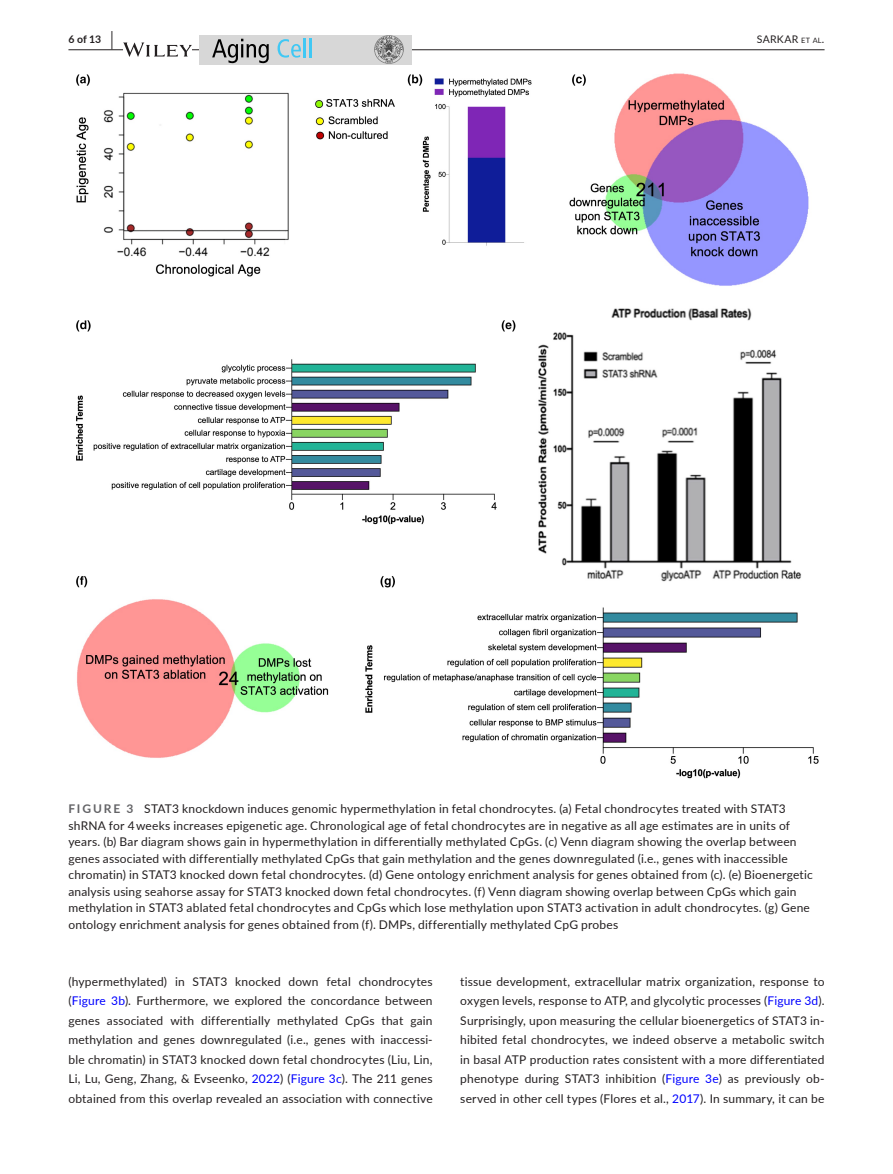
<style>
.page{position:relative;width:893px;height:1174px;background:#fff}
.page>*{position:absolute;margin:0;border:0;box-sizing:border-box;transform-origin:0 0}
.t1{font:12px/19.5px "Lato";letter-spacing:.015em;color:#231f20;text-align:justify}
.t2{font:10.5px "Lato";letter-spacing:.025em;color:#231f20}
.t3{font:700 10.5px "Lato";color:#231f20}
.s1{font-size:19.5px}
.s2{font-size:7.35px}
.s3{font-weight:700;color:#636366}
.s4{color:#00f}
</style>
<div class="page">
<hr style="left:68px;top:49px;width:756px;height:1px;background:#231f20">
<svg style="left:123px;top:42px;width:69px;height:15px"></svg>
<div style="left:200px;top:35px;width:212px;height:29px;background:#d7d7d7"></div>
<svg style="left:212px;top:39px;width:57px;height:24px"></svg>
<svg style="left:278px;top:38px;width:33px;height:20px"></svg>
<img style="left:375px;top:35px;width:28px;height:29px">
<img style="left:76px;top:73px;width:743px;height:706px">
<p class="t3" style="left:68px;top:31px;width:46px">6 of 13 <span class="s1">|</span></p>
<p class="t2" style="left:757px;top:31px;width:69px">SARKAR <span class="s2">et al</span>.</p>
<p class="t1" style="left:68px;top:800px;width:746px;line-height:16.5px;text-align:left"><span class="s3">FIGURE 3</span> STAT3 knockdown induces genomic hypermethylation in fetal chondrocytes. (a) Fetal chondrocytes treated with STAT3 shRNA for 4 weeks increases epigenetic age. Chronological age of fetal chondrocytes are in negative as all age estimates are in units of years. (b) Bar diagram shows gain in hypermethylation in differentially methylated CpGs. (c) Venn diagram showing the overlap between genes associated with differentially methylated CpGs that gain methylation and the genes downregulated (i.e., genes with inaccessible chromatin) in STAT3 knocked down fetal chondrocytes. (d) Gene ontology enrichment analysis for genes obtained from (c). (e) Bioenergetic analysis using seahorse assay for STAT3 knocked down fetal chondrocytes. (f) Venn diagram showing overlap between CpGs which gain methylation in STAT3 ablated fetal chondrocytes and CpGs which lose methylation upon STAT3 activation in adult chondrocytes. (g) Gene ontology enrichment analysis for genes obtained from (f). DMPs, differentially methylated CpG probes</p>
<p class="t1" style="left:68px;top:971px;width:366px">(hypermethylated) in STAT3 knocked down fetal chondrocytes (<span class="s4">Figure 3b</span>). Furthermore, we explored the concordance between genes associated with differentially methylated CpGs that gain methylation and genes downregulated (i.e., genes with inaccessi&shy;ble chromatin) in STAT3 knocked down fetal chondrocytes (Liu, Lin, Li, Lu, Geng, Zhang, &amp; Evseenko, <span class="s4">2022</span>) (<span class="s4">Figure 3c</span>). The 211 genes obtained from this overlap revealed an association with connective</p>
<p class="t1" style="left:460px;top:971px;width:366px">tissue development, extracellular matrix organization, response to oxygen levels, response to ATP, and glycolytic processes (<span class="s4">Figure 3d</span>).<br>Surprisingly, upon measuring the cellular bioenergetics of STAT3 in&shy;hibited fetal chondrocytes, we indeed observe a metabolic switch in basal ATP production rates consistent with a more differentiated phenotype during STAT3 inhibition (<span class="s4">Figure 3e</span>) as previously ob&shy;served in other cell types (Flores et al., <span class="s4">2017</span>). In summary, it can be</p>
</div>
